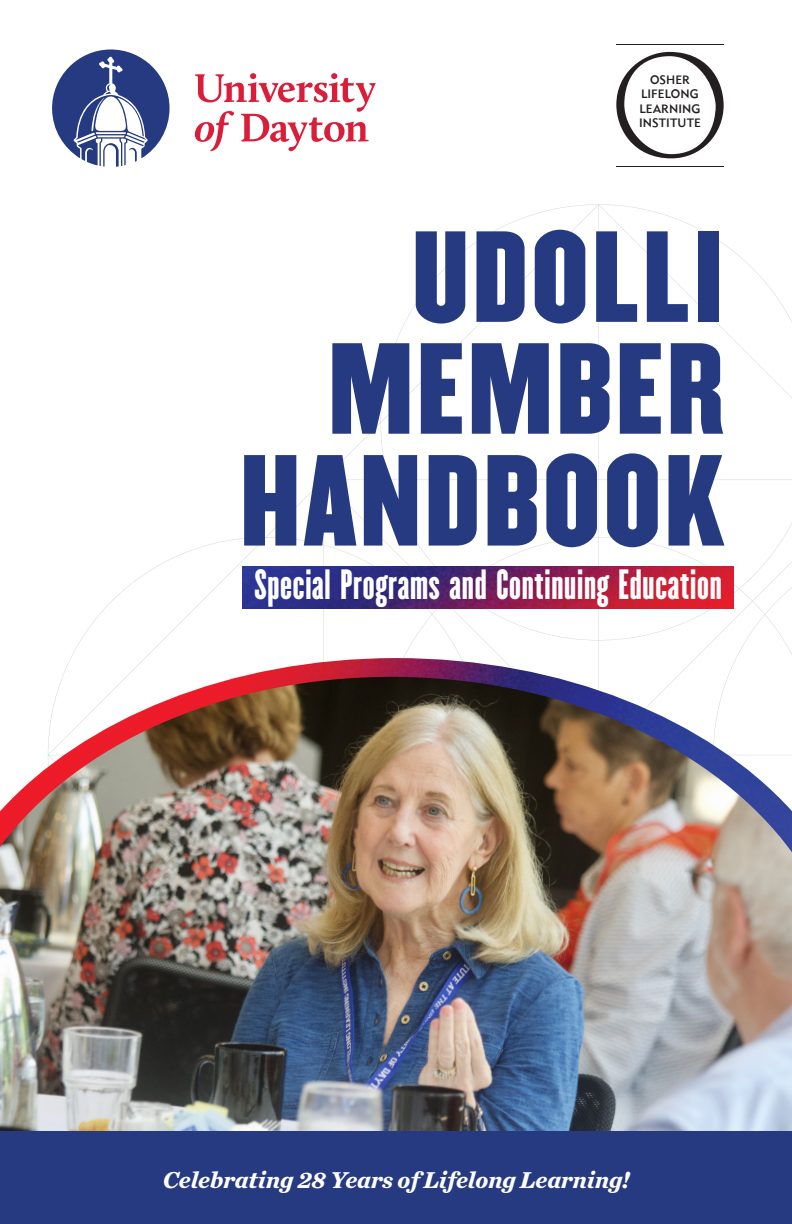
<style>
.page{position:relative;width:792px;height:1224px;background:#fff}
.page>*{position:absolute;margin:0;border:0;box-sizing:border-box;transform-origin:0 0}
.t1{font:113.2px/111.8px "Champion Welterweight";letter-spacing:.03em;color:#253a80;text-align:right}
.t2{font:37px "Champion Featherweight";letter-spacing:.02em;color:#fff}
.t3{font:italic 700 24px "Chronicle Text G2";color:#fff}
.t4{font:12px "Geometric 415 TL Medium A";letter-spacing:.01em;color:#231f20}
</style>
<div class="page">
<svg style="left:598px;top:204px;width:194px;height:276px"></svg>
<svg style="left:71px;top:480px;width:721px;height:178px"></svg>
<img style="left:242px;top:566px;width:492px;height:42px">
<img style="left:62px;top:658px;width:674px;height:19px">
<img style="left:0;top:677px;width:792px;height:455px">
<div style="left:0;top:1132px;width:792px;height:92px;background:#253a80"></div>
<svg style="left:195px;top:73px;width:181px;height:78px"></svg>
<svg style="left:52px;top:49px;width:118px;height:118px"></svg>
<svg style="left:616px;top:52px;width:108px;height:106px"></svg>
<hr style="left:616px;top:44px;width:108px;height:1px;background:#231f20">
<hr style="left:616px;top:166px;width:108px;height:1px;background:#231f20">
<p class="t4" style="left:650px;top:72px;width:41px">OSHER</p>
<p class="t4" style="left:641px;top:86px;width:59px">LIFELONG</p>
<p class="t4" style="left:640px;top:101px;width:62px">LEARNING</p>
<p class="t4" style="left:639px;top:115px;width:63px">INSTITUTE</p>
<p class="t1" style="left:328px;top:216px;width:397px">UDOLLI<br>MEMBER</p>
<p class="t1" style="left:240px;top:439px;width:485px">HANDBOOK</p>
<p class="t2" style="left:255px;top:558px;width:469px">Special Programs and Continuing Education</p>
<p class="t3" style="left:163px;top:1160px;width:468px">Celebrating 28 Years of Lifelong Learning!</p>
</div>
